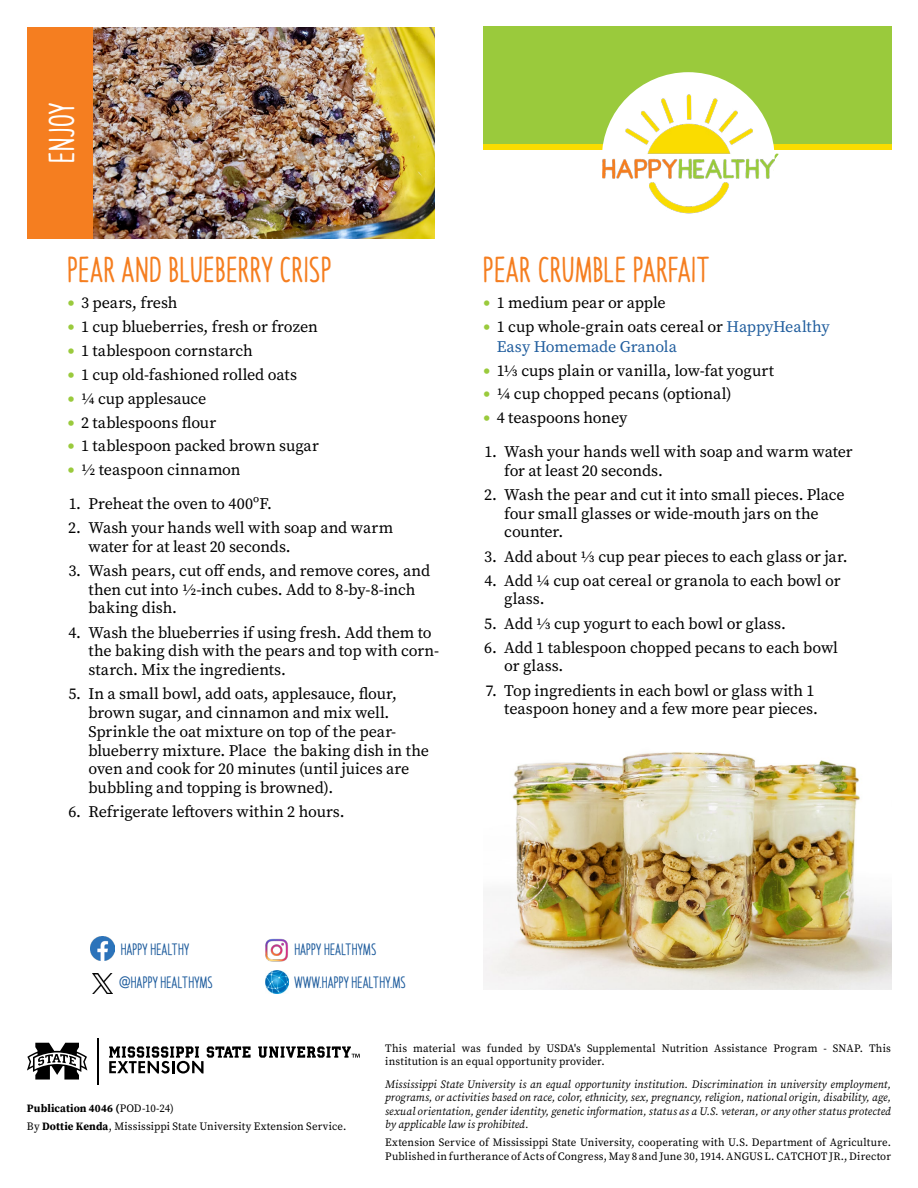
<style>
.page{position:relative;width:918px;height:1188px;background:#fff}
.page>*{position:absolute;margin:0;border:0;box-sizing:border-box;transform-origin:0 0}
.recipe_name_H2{font:700 36px "Jovial Sans";letter-spacing:.015em;color:#f57e20}
.t1{font:700 36px "Jovial Sans";letter-spacing:.01em;color:#fff}
.SocialMediaText{font:700 16.5px "Jovial Sans";letter-spacing:.015em;color:#215e9e}
.t2{font:16.2px/18.8px "Source Serif Pro";letter-spacing:-.01em;color:#000}
.t3{font:16.2px/19.5px "Source Serif Pro";letter-spacing:-.01em;color:#215e9e}
.copyright{font:11.25px/13.5px "Source Serif Pro";letter-spacing:.01em;color:#000}
.copyright-2{font:italic 11.25px/13.5px "Source Serif Pro";letter-spacing:.01em;color:#000;text-align:justify}
.copyright-3{font:700 11.25px "Source Serif Pro";letter-spacing:.015em;color:#000}
.s1{font-size:24px;color:#9aca3c}
.s2{color:#000}
.s3{font-weight:400}
.s4{font-weight:700}
</style>
<div class="page">
<div style="left:27px;top:27px;width:66px;height:211px;background:#f57e20"></div>
<img style="left:93px;top:27px;width:342px;height:211px">
<div style="left:483px;top:26px;width:409px;height:118px;background:#9aca3c"></div>
<div style="left:483px;top:144px;width:409px;height:5px;background:#f9dc00"></div>
<div style="left:602px;top:72px;width:173px;height:173px;background:#fff;border-radius:50%"></div>
<img style="left:602px;top:95px;width:172px;height:118px">
<img style="left:483px;top:752px;width:409px;height:237px">
<svg style="left:27px;top:1043px;width:60px;height:37px"></svg>
<svg style="left:109px;top:1046px;width:142px;height:28px"></svg>
<hr style="left:97px;top:1038px;width:2px;height:46px;background:#000">
<svg style="left:258px;top:1046px;width:102px;height:12px"></svg>
<img style="left:91px;top:937px;width:24px;height:24px">
<img style="left:265px;top:938px;width:23px;height:24px">
<img style="left:93px;top:973px;width:20px;height:21px">
<img style="left:266px;top:971px;width:23px;height:22px">
<h1 class="t1" style="left:43px;top:163px;width:61px;rotate:-90deg">ENJOY</h1>
<h2 class="recipe_name_H2" style="left:68px;top:251px;width:266px">PEAR AND BLUEBERRY CRISP</h2>
<p class="t2" style="left:68px;top:294px;width:112px"><span class="s1">•</span> 3 pears, fresh</p>
<p class="t2" style="left:68px;top:317px;width:252px"><span class="s1">•</span> 1 cup blueberries, fresh or frozen</p>
<p class="t2" style="left:68px;top:341px;width:187px"><span class="s1">•</span> 1 tablespoon cornstarch</p>
<p class="t2" style="left:68px;top:365px;width:231px"><span class="s1">•</span> 1 cup old-fashioned rolled oats</p>
<p class="t2" style="left:68px;top:389px;width:140px"><span class="s1">•</span> 1/4 cup applesauce</p>
<p class="t2" style="left:68px;top:413px;width:150px"><span class="s1">•</span> 2 tablespoons flour</p>
<p class="t2" style="left:68px;top:437px;width:253px"><span class="s1">•</span> 1 tablespoon packed brown sugar</p>
<p class="t2" style="left:68px;top:460px;width:175px"><span class="s1">•</span> 1/2 teaspoon cinnamon</p>
<p class="t2" style="left:69px;top:494px;width:205px">1. Preheat the oven to 400ºF.</p>
<p class="t2" style="left:88px;top:518px;width:306px;text-indent:-20px">2. Wash your hands well with soap and warm water for at least 20 seconds.</p>
<p class="t2" style="left:88px;top:561px;width:343px;text-indent:-20px">3. Wash pears, cut off ends, and remove cores, and then cut into 1/2-inch cubes. Add to 8-by-8-inch baking dish.</p>
<p class="t2" style="left:88px;top:623px;width:352px;text-indent:-20px">4. Wash the blueberries if using fresh. Add them to the baking dish with the pears and top with corn&shy;starch. Mix the ingredients.</p>
<p class="t2" style="left:88px;top:684px;width:342px;text-indent:-20px">5. In a small bowl, add oats, applesauce, flour, brown sugar, and cinnamon and mix well.<br>Sprinkle the oat mixture on top of the pear&shy;blueberry mixture. Place the baking dish in the oven and cook for 20 minutes (until juices are bubbling and topping is browned).</p>
<p class="t2" style="left:68px;top:802px;width:278px">6. Refrigerate leftovers within 2 hours.</p>
<h2 class="recipe_name_H2" style="left:483px;top:251px;width:228px">PEAR CRUMBLE PARFAIT</h2>
<p class="t2" style="left:483px;top:294px;width:184px"><span class="s1">•</span> 1 medium pear or apple</p>
<p class="t3" style="left:497px;top:317px;width:334px;text-indent:-14px"><span class="s1">•</span> <span class="s2">1 cup whole-grain oats cereal or</span> HappyHealthy<br>Easy Homemade Granola</p>
<p class="t2" style="left:483px;top:361px;width:292px"><span class="s1">•</span> 11/3 cups plain or vanilla, low-fat yogurt</p>
<p class="t2" style="left:483px;top:385px;width:250px"><span class="s1">•</span> 1/4 cup chopped pecans (optional)</p>
<p class="t2" style="left:483px;top:408px;width:146px"><span class="s1">•</span> 4 teaspoons honey</p>
<p class="t2" style="left:504px;top:442px;width:350px;text-indent:-20px">1. Wash your hands well with soap and warm water for at least 20 seconds.</p>
<p class="t2" style="left:504px;top:485px;width:342px;text-indent:-20px">2. Wash the pear and cut it into small pieces. Place four small glasses or wide-mouth jars on the counter.</p>
<p class="t2" style="left:484px;top:547px;width:365px">3. Add about 1/3 cup pear pieces to each glass or jar.</p>
<p class="t2" style="left:504px;top:571px;width:338px;text-indent:-20px">4. Add 1/4 cup oat cereal or granola to each bowl or glass.</p>
<p class="t2" style="left:484px;top:614px;width:303px">5. Add 1/3 cup yogurt to each bowl or glass.</p>
<p class="t2" style="left:504px;top:638px;width:335px;text-indent:-20px">6. Add 1 tablespoon chopped pecans to each bowl or glass.</p>
<p class="t2" style="left:486px;top:681px;width:334px;text-align:right">7. Top ingredients in each bowl or glass with 1 teaspoon honey and a few more pear pieces.</p>
<p class="SocialMediaText" style="left:121px;top:941px;width:70px">HAPPY HEALTHY</p>
<p class="SocialMediaText" style="left:294px;top:941px;width:84px">HAPPY HEALTHYMS</p>
<p class="SocialMediaText" style="left:119px;top:974px;width:95px">@HAPPY HEALTHYMS</p>
<p class="SocialMediaText" style="left:294px;top:974px;width:113px">WWW.HAPPY HEALTHY.MS</p>
<p class="copyright-3" style="left:27px;top:1100px;width:148px">Publication 4046 (<span class="s3">POD-10-24)</span></p>
<p class="copyright" style="left:27px;top:1119px;width:321px">By <span class="s4">Dottie Kenda</span>, Mississippi State University Extension Service.</p>
<p class="copyright" style="left:385px;top:1041px;width:507px">This material was funded by USDA's Supplemental Nutrition Assistance Program - SNAP. This institution is an equal opportunity provider.</p>
<p class="copyright-2" style="left:385px;top:1078px;width:507px">Mississippi State University is an equal opportunity institution. Discrimination in university employment, programs, or activities based on race, color, ethnicity, sex, pregnancy, religion, national origin, disability, age, sexual orientation, gender identity, genetic information, status as a U.S. veteran, or any other status protected by applicable law is prohibited.</p>
<p class="copyright" style="left:385px;top:1136px;width:507px">Extension Service of Mississippi State University, cooperating with U.S. Department of Agriculture.<br>Published in furtherance of Acts of Congress, May 8 and June 30, 1914. ANGUS L. CATCHOT JR., Director</p>
</div>
